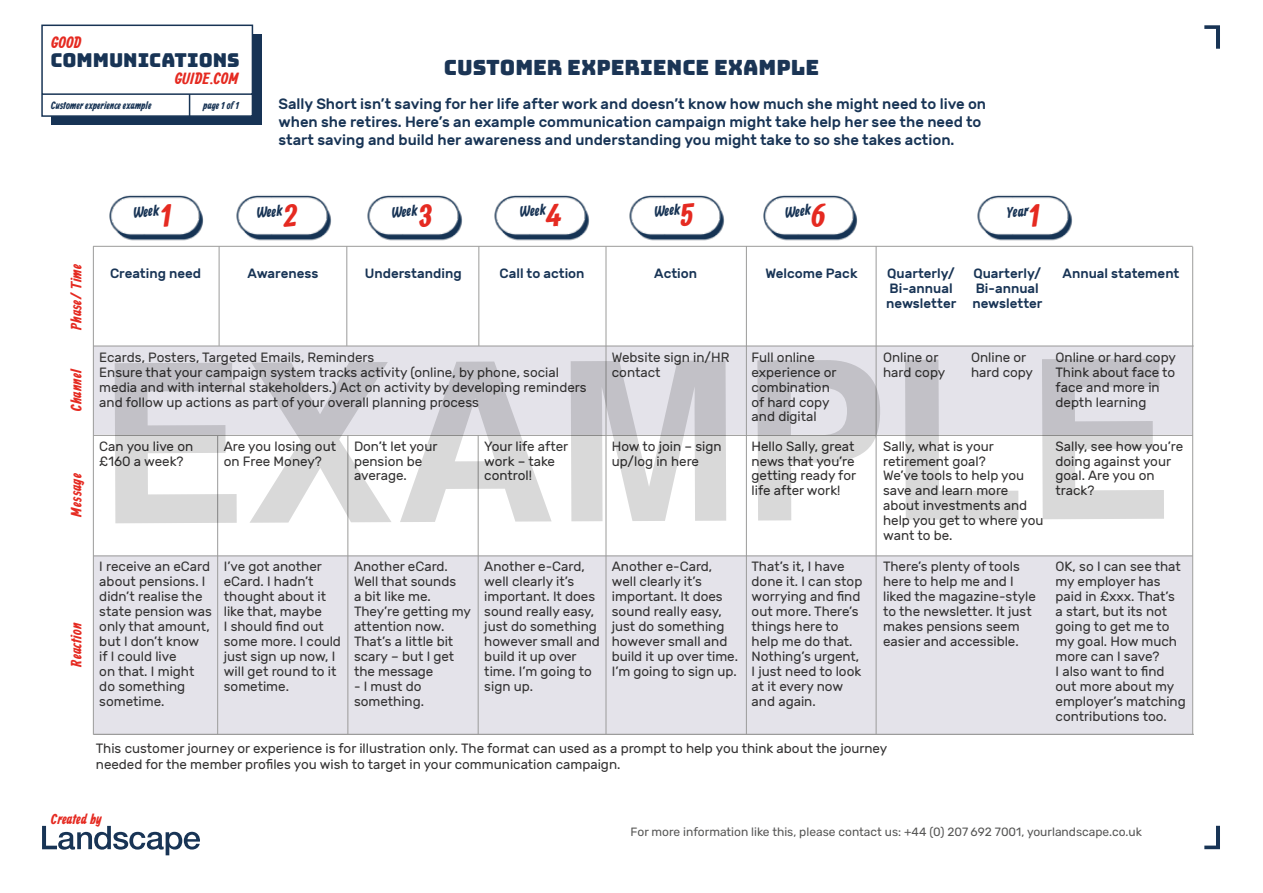
<style>
.page{position:relative;width:1263px;height:893px;background:#fff}
.page>*{position:absolute;margin:0;border:0;box-sizing:border-box;transform-origin:0 0}
.t1{font:700 222.45px "Helvetica";letter-spacing:-.005em;color:#000}
.t2{font:21px "Bungee";color:#1b3555}
.t3{font:19.2px "Bungee";color:#183455}
.t4{font:700 16.2px "Allan";letter-spacing:.02em;color:#e52a21}
.t5{font:500 14.85px/17.9px "Rubik";color:#183455}
.t6{font:700 14.85px "Allan";color:#183455}
.t7{font:700 14.85px "Allan";letter-spacing:.015em;color:#e52a21}
.t8{font:700 14.25px "Allan";color:#e52a21}
.t9{font:13.35px/14.9px "Rubik";color:#333232}
.t10{font:500 13.35px/14.9px "Rubik";color:#183455}
.t11{font:12px "Rubik";color:#575756}
.t12{font:700 10.5px "Allan";color:#183455}
.s1{font-size:32.85px;color:#e52a21}
</style>
<div class="page">
<svg style="left:94px;top:347px;width:1098px;height:387px;fill:#e4e3ea"></svg>
<hr style="left:93px;top:246px;width:1px;height:488px;background:#9b9b9a">
<hr style="left:94px;top:346px;width:1100px;height:1px;background:#9b9b9a">
<hr style="left:94px;top:435px;width:1099px;height:1px;background:#9b9b9a">
<hr style="left:94px;top:556px;width:1099px;height:1px;background:#9b9b9a">
<hr style="left:93px;top:246px;width:1099px;height:1px;background:#9b9b9a">
<hr style="left:217px;top:436px;width:1px;height:298px;background:#9b9b9a">
<hr style="left:347px;top:246px;width:1px;height:100px;background:#9b9b9a">
<hr style="left:219px;top:246px;width:1px;height:100px;background:#9b9b9a">
<hr style="left:479px;top:246px;width:1px;height:100px;background:#9b9b9a">
<hr style="left:348px;top:435px;width:1px;height:299px;background:#9b9b9a">
<hr style="left:478px;top:435px;width:1px;height:299px;background:#9b9b9a">
<hr style="left:606px;top:246px;width:1px;height:488px;background:#9b9b9a">
<hr style="left:746px;top:246px;width:1px;height:488px;background:#9b9b9a">
<hr style="left:876px;top:246px;width:1px;height:488px;background:#9b9b9a">
<hr style="left:1192px;top:247px;width:1px;height:487px;background:#9b9b9a">
<hr style="left:94px;top:734px;width:1100px;height:1px;background:#9b9b9a">
<div style="left:51px;top:34px;width:211px;height:91px;background:#173355"></div>
<svg style="left:41px;top:24px;width:213px;height:93px;background:#eff1f3"></svg>
<svg style="left:42px;top:826px;width:158px;height:29px"></svg>
<svg style="left:1204px;top:826px;width:16px;height:23px"></svg>
<svg style="left:1204px;top:25px;width:16px;height:24px"></svg>
<img style="left:109px;top:195px;width:95px;height:46px">
<img style="left:236px;top:195px;width:95px;height:46px">
<img style="left:367px;top:195px;width:95px;height:46px">
<img style="left:494px;top:195px;width:95px;height:46px">
<img style="left:629px;top:195px;width:95px;height:46px">
<img style="left:763px;top:195px;width:95px;height:46px">
<img style="left:977px;top:195px;width:95px;height:46px">
<p class="t4" style="left:52px;top:33px;width:31px">GOOD</p>
<h3 class="t3" style="left:50px;top:49px;width:191px">COMMUNICATIONS</h3>
<p class="t12" style="left:51px;top:99px;width:102px">Customer experience example</p>
<p class="t4" style="left:175px;top:69px;width:65px">GUIDE.COM</p>
<p class="t12" style="left:203px;top:99px;width:37px">page 1 of 1</p>
<h2 class="t2" style="left:444px;top:56px;width:377px">CUSTOMER EXPERIENCE EXAMPLE</h2>
<p class="t5" style="left:278px;top:96px;width:709px">Sally Short isn’t saving for her life after work and doesn’t know how much she might need to live on when she retires. Here’s an example communication campaign might take help her see the need to start saving and build her awareness and understanding you might take to so she takes action.</p>
<p class="t6" style="left:132px;top:204px;width:40px;rotate:-6deg">Week<span class="s1">1</span></p>
<p class="t6" style="left:255px;top:205px;width:41px;rotate:-6deg">Week<span class="s1">2</span></p>
<p class="t6" style="left:390px;top:205px;width:42px;rotate:-6deg">Week<span class="s1">3</span></p>
<p class="t6" style="left:518px;top:204px;width:42px;rotate:-6deg">Week<span class="s1">4</span></p>
<p class="t6" style="left:653px;top:204px;width:41px;rotate:-6deg">Week<span class="s1">5</span></p>
<p class="t6" style="left:784px;top:204px;width:42px;rotate:-6deg">Week<span class="s1">6</span></p>
<p class="t6" style="left:1005px;top:204px;width:34px;rotate:-6deg">Year<span class="s1">1</span></p>
<p class="t7" style="left:68px;top:330px;width:68px;rotate:-90deg">Phase/ Time</p>
<p class="t10" style="left:110px;top:266px;width:93px">Creating need</p>
<p class="t10" style="left:247px;top:266px;width:72px">Awareness</p>
<p class="t10" style="left:365px;top:266px;width:98px">Understanding</p>
<p class="t10" style="left:500px;top:266px;width:86px">Call to action</p>
<p class="t10" style="left:654px;top:266px;width:44px">Action</p>
<p class="t10" style="left:765px;top:266px;width:94px">Welcome Pack</p>
<p class="t10" style="left:886px;top:266px;width:72px">Quarterly/<br>Bi-annual newsletter</p>
<p class="t10" style="left:972px;top:266px;width:72px">Quarterly/<br>Bi-annual newsletter</p>
<p class="t10" style="left:1062px;top:266px;width:118px">Annual statement</p>
<p class="t7" style="left:68px;top:411px;width:44px;rotate:-90deg">Channel</p>
<p class="t9" style="left:99px;top:350px;width:489px">Ecards, Posters, Targeted Emails, Reminders<br>Ensure that your campaign system tracks activity (online, by phone, social media and with internal stakeholders.) Act on activity by developing reminders and follow up actions as part of your overall planning process</p>
<p class="t9" style="left:612px;top:350px;width:119px">Website sign in/HR contact</p>
<p class="t9" style="left:752px;top:350px;width:87px">Full online experience or combination of hard copy and digital</p>
<p class="t9" style="left:883px;top:350px;width:64px">Online or hard copy</p>
<p class="t9" style="left:971px;top:350px;width:64px">Online or hard copy</p>
<p class="t9" style="left:1055px;top:350px;width:122px">Online or hard copy<br>Think about face to face and more in depth learning</p>
<h1 class="t1" style="left:97px;top:264px;width:1079px">EXAMPLE</h1>
<p class="t9" style="left:99px;top:439px;width:95px">Can you live on £160 a week?</p>
<p class="t9" style="left:224px;top:439px;width:114px">Are you losing out on Free Money?</p>
<p class="t9" style="left:354px;top:439px;width:85px">Don’t let your pension be average.</p>
<p class="t9" style="left:484px;top:439px;width:85px">Your life after work – take control!</p>
<p class="t9" style="left:612px;top:439px;width:111px">How to join – sign up/log in here</p>
<p class="t9" style="left:751px;top:439px;width:106px">Hello Sally, great news that you’re getting ready for life after work!</p>
<p class="t9" style="left:883px;top:439px;width:162px">Sally, what is your retirement goal?<br>We’ve tools to help you save and learn more about investments and help you get to where you want to be.</p>
<p class="t9" style="left:1055px;top:439px;width:129px">Sally, see how you’re doing against your goal. Are you on track?</p>
<p class="t7" style="left:68px;top:516px;width:45px;rotate:-90deg">Message</p>
<p class="t7" style="left:68px;top:666px;width:46px;rotate:-90deg">Reaction</p>
<p class="t9" style="left:484px;top:560px;width:117px">Another e-Card, well clearly it’s important. It does sound really easy, just do something however small and build it up over time. I’m going to sign up.</p>
<p class="t9" style="left:612px;top:560px;width:128px">Another e-Card, well clearly it’s important. It does sound really easy, just do something however small and build it up over time.<br>I’m going to sign up.</p>
<p class="t9" style="left:751px;top:560px;width:112px">That’s it, I have done it. I can stop worrying and find out more. There’s things here to help me do that.<br>Nothing’s urgent,<br>I just need to look at it every now and again.</p>
<p class="t9" style="left:883px;top:560px;width:154px">There’s plenty of tools here to help me and I liked the magazine-style to the newsletter. It just makes pensions seem easier and accessible.</p>
<p class="t9" style="left:1055px;top:560px;width:132px">OK, so I can see that my employer has paid in £xxx. That’s a start, but its not going to get me to my goal. How much more can I save?<br>I also want to find out more about my employer’s matching contributions too.</p>
<p class="t9" style="left:96px;top:740px;width:793px;line-height:16.4px">This customer journey or experience is for illustration only. The format can used as a prompt to help you think about the journey needed for the member profiles you wish to target in your communication campaign.</p>
<p class="t9" style="left:99px;top:560px;width:114px">I receive an eCard about pensions. I didn’t realise the state pension was only that amount, but I don’t know<br>if I could live<br>on that. I might do something sometime.</p>
<p class="t9" style="left:224px;top:560px;width:119px">I’ve got another eCard. I hadn’t thought about it like that, maybe<br>I should find out some more. I could just sign up now, I will get round to it sometime.</p>
<p class="t9" style="left:354px;top:560px;width:118px">Another eCard.<br>Well that sounds<br>a bit like me.<br>They’re getting my attention now.<br>That’s a little bit scary – but I get the message</p>
<p class="t9" style="left:354px;top:679px;width:72px">- I must do something.</p>
<p class="t8" style="left:51px;top:811px;width:52px">Created by</p>
<p class="t11" style="left:631px;top:825px;width:513px">For more information like this, please contact us: +44 (0) 207 692 7001, yourlandscape.co.uk</p>
</div>
